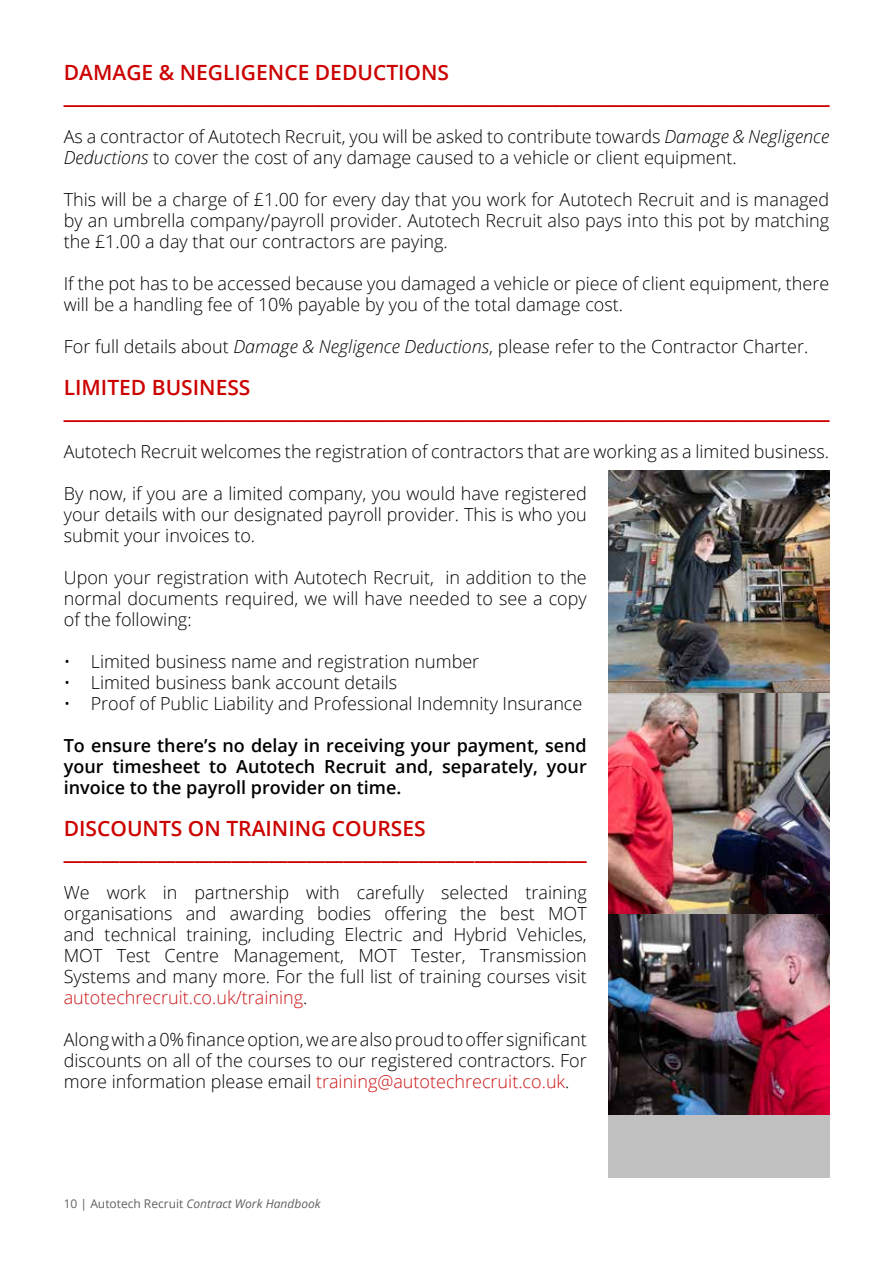
<style>
.page{position:relative;width:893px;height:1263px;background:#fff}
.page>*{position:absolute;margin:0;border:0;box-sizing:border-box;transform-origin:0 0}
.t1{font:300 45px "Open Sans";color:#c00}
.t2{font:600 21px "Open Sans";color:#c00}
.t3{font:300 18px/21px "Open Sans";color:#000;text-align:justify}
.t4{font:600 18px/21px "Open Sans";color:#000;text-align:justify}
.t5{font:italic 12px "Open Sans";color:#606060}
.s1{font-style:italic}
.s2{color:#cc1517}
.s3{color:#011416}
.s4{font-style:normal}
</style>
<div class="page">
<img style="left:608px;top:471px;width:221px;height:644px">
<div style="left:608px;top:1115px;width:221px;height:63px;background:#c1c0c0"></div>
<p class="t2" style="left:64px;top:65px;width:387px">DAMAGE &amp; NEGLIGENCE DEDUCTIONS</p>
<h1 class="t1" style="left:64px;top:66px;width:767px">__________________________________________</h1>
<p class="t3" style="left:64px;top:128px;width:767px">As a contractor of Autotech Recruit, you will be asked to contribute towards <span class="s1">Damage &amp; Negligence<br>Deductions</span> to cover the cost of any damage caused to a vehicle or client equipment.</p>
<p class="t3" style="left:64px;top:191px;width:767px">This will be a charge of £1.00 for every day that you work for Autotech Recruit and is managed by an umbrella company/payroll provider. Autotech Recruit also pays into this pot by matching the £1.00 a day that our contractors are paying.</p>
<p class="t3" style="left:64px;top:275px;width:767px">If the pot has to be accessed because you damaged a vehicle or piece of client equipment, there will be a handling fee of 10% payable by you of the total damage cost.</p>
<p class="t3" style="left:64px;top:338px;width:746px">For full details about <span class="s1">Damage &amp; Negligence Deductions</span>, please refer to the Contractor Charter.</p>
<p class="t2" style="left:64px;top:380px;width:188px">LIMITED BUSINESS</p>
<h1 class="t1" style="left:64px;top:381px;width:767px">__________________________________________</h1>
<p class="t3" style="left:64px;top:443px;width:767px">Autotech Recruit welcomes the registration of contractors that are working as a limited business.</p>
<p class="t3" style="left:64px;top:485px;width:525px">By now, if you are a limited company, you would have registered your details with our designated payroll provider. This is who you submit your invoices to.</p>
<p class="t3" style="left:64px;top:569px;width:525px">Upon your registration with Autotech Recruit, in addition to the normal documents required, we will have needed to see a copy of the following:</p>
<p class="t3" style="left:64px;top:653px;width:417px">• Limited business name and registration number</p>
<p class="t3" style="left:64px;top:674px;width:335px">• Limited business bank account details</p>
<p class="t3" style="left:64px;top:695px;width:520px">• Proof of Public Liability and Professional Indemnity Insurance</p>
<p class="t4" style="left:64px;top:734px;width:524px">To ensure there’s no delay in receiving your payment, send your timesheet to Autotech Recruit and, separately, your invoice to the payroll provider on time.</p>
<p class="t2" style="left:64px;top:821px;width:363px">DISCOUNTS ON TRAINING COURSES</p>
<h1 class="t1" style="left:64px;top:822px;width:524px">____________________________</h1>
<p class="t3" style="left:64px;top:884px;width:525px">We work in partnership with carefully selected training organisations and awarding bodies offering the best MOT and technical training, including Electric and Hybrid Vehicles, MOT Test Centre Management, MOT Tester, Transmission Systems and many more. For the full list of training courses visit <span class="s2">autotechrecruit.co.uk/training</span>.</p>
<p class="t3" style="left:64px;top:1028px;width:525px">Along with a 0% finance option, we are also proud to offer significant discounts on all of the courses to our registered contractors. For more information please email <span class="s2">training@autotechrecruit.co.uk</span><span class="s3">.</span></p>
<p class="t5" style="left:64px;top:1199px;width:258px"><span class="s4">10 | Autotech Recruit</span> Contract Work Handbook</p>
</div>
